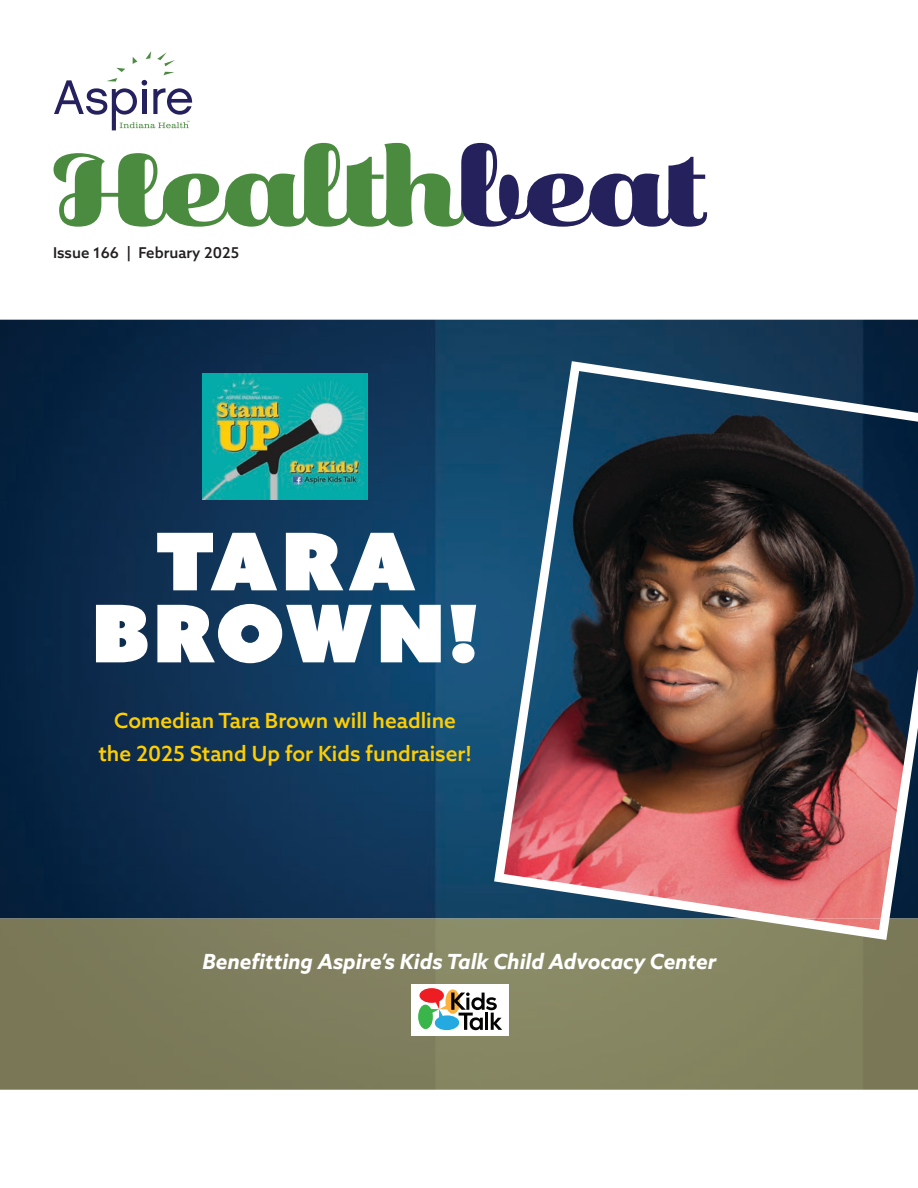
<style>
.page{position:relative;width:918px;height:1188px;background:#fff}
.page>*{position:absolute;margin:0;border:0;box-sizing:border-box;transform-origin:0 0}
.t1{font:102.15px "Primot Pro";color:#4b8b40}
.t2{font:79.5px/72px "Azo Sans Uber";letter-spacing:.06em;color:#fff;text-align:center}
.t3{font:500 21px/33px "Azo Sans";color:#ffce00;text-align:center}
.t4{font:italic 700 21px "Azo Sans";color:#fff}
.t5{font:500 15px "Azo Sans";color:#231f20}
.s1{color:#25215d}
</style>
<div class="page">
<svg style="left:54px;top:51px;width:138px;height:79px"></svg>
<img style="left:0;top:320px;width:918px;height:599px">
<img style="left:0;top:919px;width:918px;height:171px">
<div style="left:411px;top:985px;width:97px;height:51px;background:#fff"></div>
<svg style="left:418px;top:988px;width:84px;height:42px"></svg>
<img style="left:489px;top:356px;width:429px;height:589px">
<img style="left:202px;top:374px;width:166px;height:126px">
<h1 class="t1" style="left:51px;top:131px;width:659px">Health<span class="s1">beat</span></h1>
<p class="t5" style="left:53px;top:243px;width:187px">Issue 166 | February 2025</p>
<h2 class="t2" style="left:92px;top:525px;width:387px">TARA<br>BROWN!</h2>
<p class="t3" style="left:98px;top:704px;width:375px">Comedian Tara Brown will headline the 2025 Stand Up for Kids fundraiser!</p>
<p class="t4" style="left:203px;top:947px;width:516px">Benefitting Aspire’s Kids Talk Child Advocacy Center</p>
</div>
